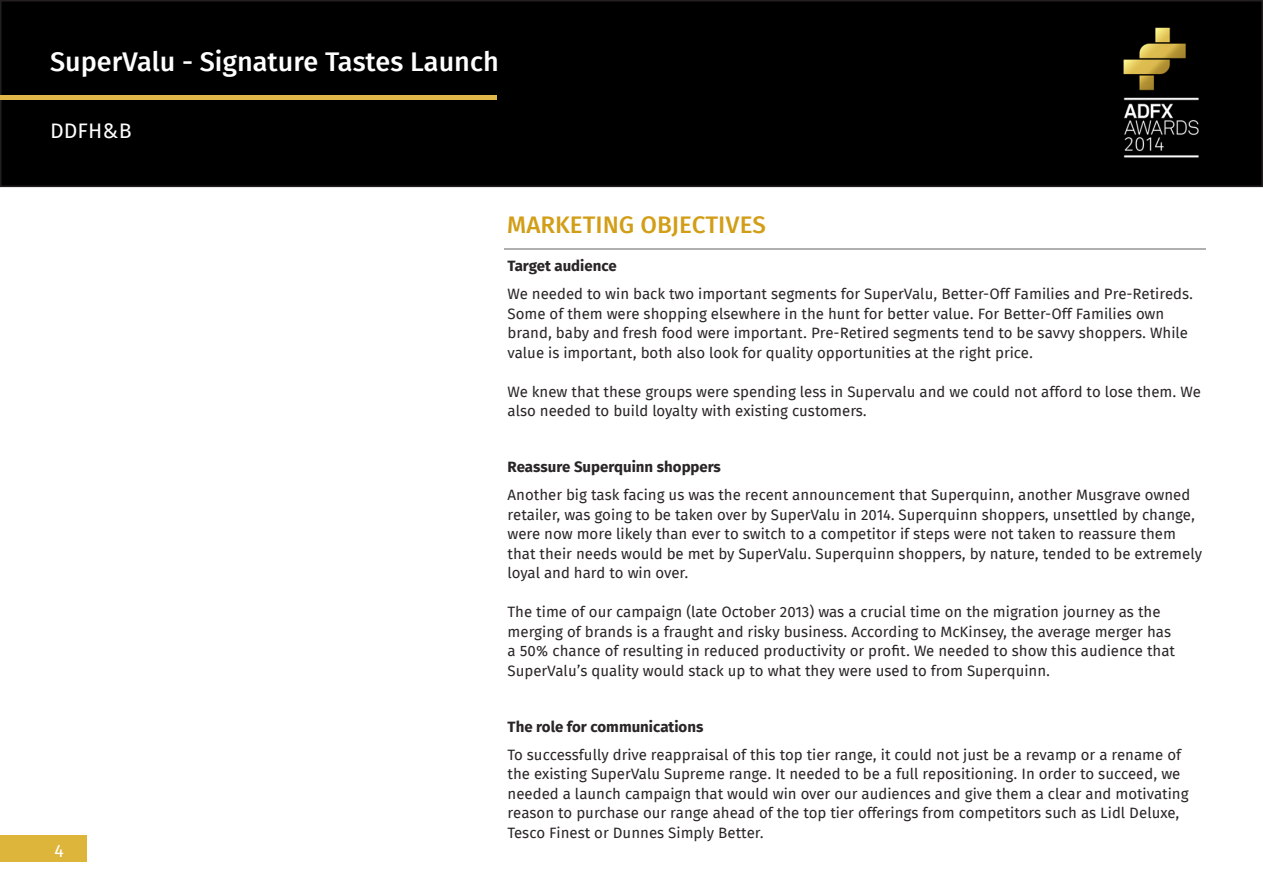
<style>
.page{position:relative;width:1263px;height:893px;background:#fff}
.page>*{position:absolute;margin:0;border:0;box-sizing:border-box;transform-origin:0 0}
.t1{font:500 27px "Fira Sans";color:#fff}
.t2{font:500 24px "Fira Sans";color:#d29e17}
.t3{font:21px "Fira Sans";color:#fff}
.t4{font:18px "Fira Sans OT";color:#fff}
.t5{font:15px/19.5px "Fira Sans";color:#2a2626}
.t6{font:700 15px "Fira Sans";color:#2a2626}
</style>
<div class="page">
<div style="left:3px;top:3px;width:1257px;height:181px;background:#000"></div>
<div style="left:0;top:0;width:1263px;height:187px;border:2px solid #231f20"></div>
<div style="left:0;top:836px;width:86px;height:26px;background:#deb53b"></div>
<hr style="left:0;top:95px;width:497px;height:4px;background:#e1b74a">
<hr style="left:504px;top:248px;width:701px;height:1px;background:#b0b0b0">
<h1 class="t1" style="left:50px;top:42px;width:450px">SuperValu - Signature Tastes Launch</h1>
<h3 class="t3" style="left:50px;top:115px;width:83px">DDFH&amp;B</h3>
<p class="t4" style="left:54px;top:838px;width:11px">4</p>
<p class="t2" style="left:507px;top:208px;width:260px">MARKETING OBJECTIVES</p>
<p class="t6" style="left:507px;top:255px;width:111px">Target audience</p>
<p class="t5" style="left:507px;top:285px;width:687px">We needed to win back two important segments for SuperValu, Better-Off Families and Pre-Retireds.<br>Some of them were shopping elsewhere in the hunt for better value. For Better-Off Families own brand, baby and fresh food were important. Pre-Retired segments tend to be savvy shoppers. While value is important, both also look for quality opportunities at the right price.</p>
<p class="t5" style="left:507px;top:383px;width:695px">We knew that these groups were spending less in Supervalu and we could not afford to lose them. We also needed to build loyalty with existing customers.</p>
<p class="t6" style="left:507px;top:456px;width:215px">Reassure Superquinn shoppers</p>
<p class="t5" style="left:507px;top:486px;width:696px">Another big task facing us was the recent announcement that Superquinn, another Musgrave owned retailer, was going to be taken over by SuperValu in 2014. Superquinn shoppers, unsettled by change, were now more likely than ever to switch to a competitor if steps were not taken to reassure them that their needs would be met by SuperValu. Superquinn shoppers, by nature, tended to be extremely loyal and hard to win over.</p>
<p class="t5" style="left:507px;top:603px;width:669px">The time of our campaign (late October 2013) was a crucial time on the migration journey as the merging of brands is a fraught and risky business. According to McKinsey, the average merger has a 50% chance of resulting in reduced productivity or profit. We needed to show this audience that SuperValu’s quality would stack up to what they were used to from Superquinn.</p>
<p class="t6" style="left:507px;top:716px;width:197px">The role for communications</p>
<p class="t5" style="left:507px;top:746px;width:682px">To successfully drive reappraisal of this top tier range, it could not just be a revamp or a rename of the existing SuperValu Supreme range. It needed to be a full repositioning. In order to succeed, we needed a launch campaign that would win over our audiences and give them a clear and motivating reason to purchase our range ahead of the top tier offerings from competitors such as Lidl Deluxe, Tesco Finest or Dunnes Simply Better.</p>
</div>
